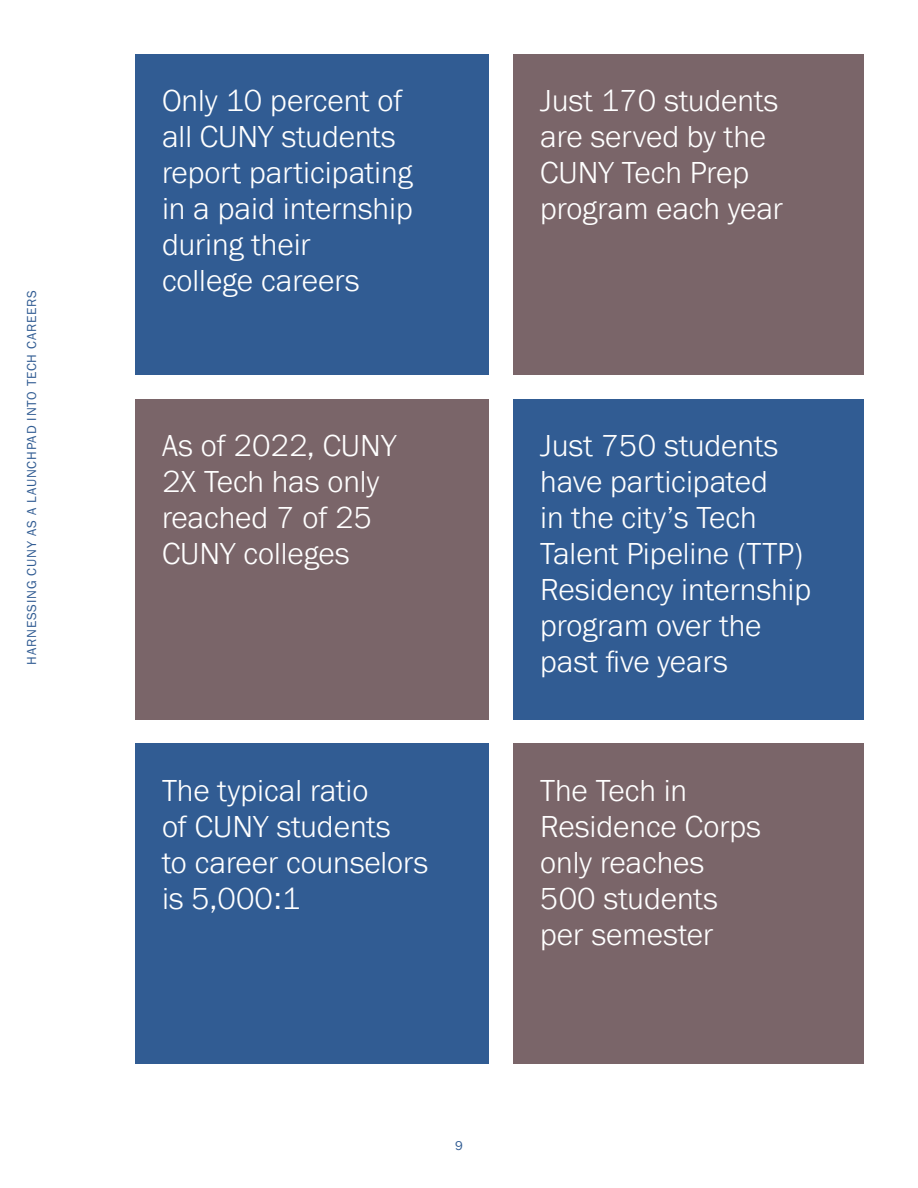
<style>
.page{position:relative;width:918px;height:1188px;background:#fff}
.page>*{position:absolute;margin:0;border:0;box-sizing:border-box;transform-origin:0 0}
.CUF_QUOTE_DEMI{font:300 31.5px/36px "Franklin Gothic URW";color:#fff}
.t1{font:13.5px "Franklin Gothic URW Boo";letter-spacing:.06em;color:#315c93}
.t2{font:13.2px "Franklin Gothic URW Boo";color:#315c93}
</style>
<div class="page">
<div style="left:135px;top:54px;width:353px;height:321px;background:#315c93"></div>
<div style="left:135px;top:399px;width:353px;height:320px;background:#7a6569"></div>
<div style="left:513px;top:743px;width:351px;height:321px;background:#7a6569"></div>
<div style="left:135px;top:743px;width:353px;height:321px;background:#315c93"></div>
<div style="left:513px;top:54px;width:351px;height:321px;background:#7a6569"></div>
<div style="left:513px;top:399px;width:351px;height:320px;background:#315c93"></div>
<p class="t1" style="left:23px;top:665px;width:376px;rotate:-90deg">HARNESSING CUNY AS A LAUNCHPAD INTO TECH CAREERS</p>
<p class="CUF_QUOTE_DEMI" style="left:162px;top:82px;width:252px">Only 10 percent of all CUNY students report participating in a paid internship during their<br>college careers</p>
<p class="CUF_QUOTE_DEMI" style="left:162px;top:427px;width:236px">As of 2022, CUNY<br>2X Tech has only reached 7 of 25<br>CUNY colleges</p>
<p class="CUF_QUOTE_DEMI" style="left:162px;top:771px;width:268px">The typical ratio<br>of CUNY students<br>to career counselors is 5,000:1</p>
<p class="t2" style="left:455px;top:1138px;width:9px">9</p>
<p class="CUF_QUOTE_DEMI" style="left:540px;top:82px;width:244px">Just 170 students are served by the<br>CUNY Tech Prep program each year</p>
<p class="CUF_QUOTE_DEMI" style="left:540px;top:427px;width:272px">Just 750 students have participated<br>in the city’s Tech<br>Talent Pipeline (TTP)<br>Residency internship program over the past five years</p>
<p class="CUF_QUOTE_DEMI" style="left:540px;top:771px;width:222px">The Tech in<br>Residence Corps only reaches<br>500 students per semester</p>
</div>
